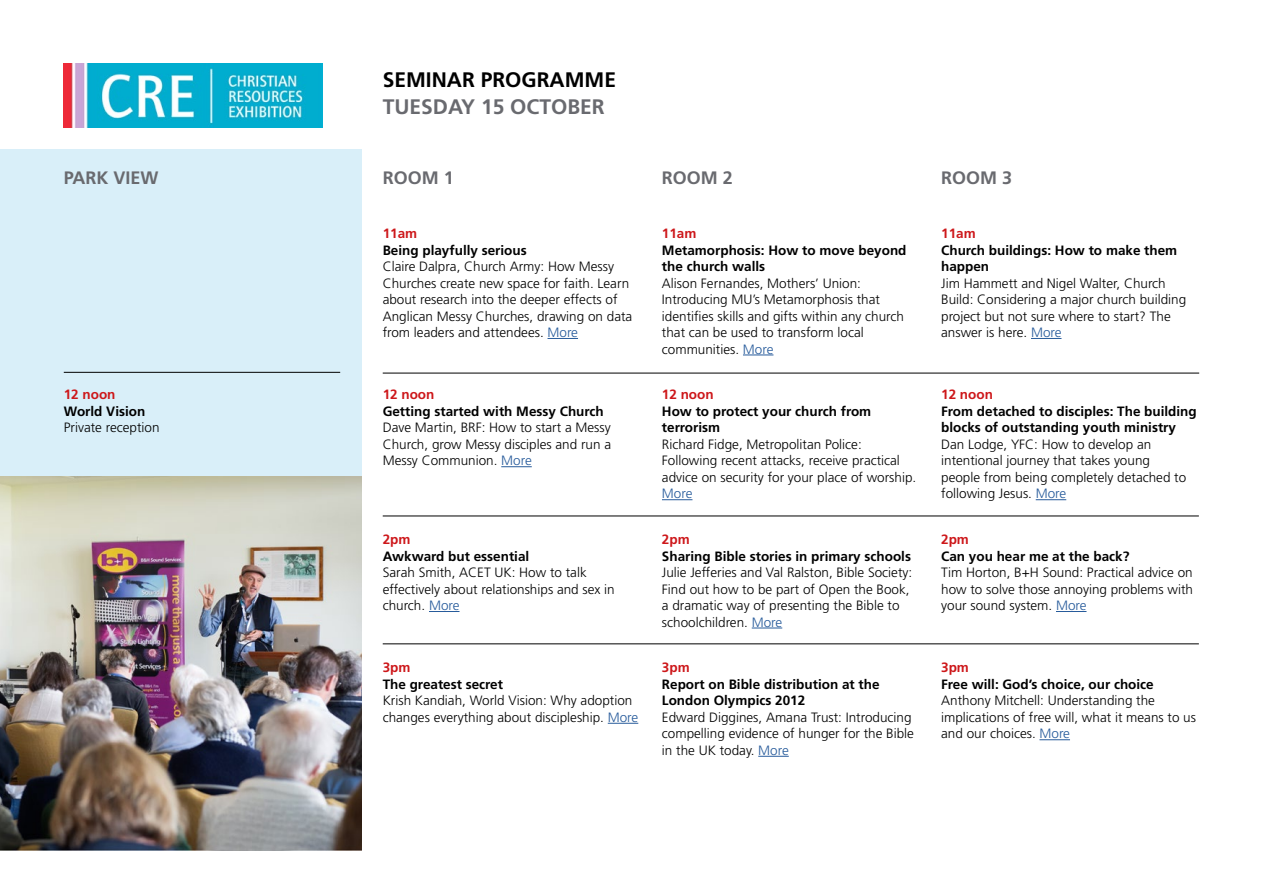
<style>
.page{position:relative;width:1263px;height:893px;background:#fff}
.page>*{position:absolute;margin:0;border:0;box-sizing:border-box;transform-origin:0 0}
.t1{font:700 21px "Frutiger";color:#000}
.t2{font:700 21px "Frutiger";color:#696a6f}
.t3{font:700 18px "Frutiger";color:#696a6f}
.t4{font:300 13.5px/16.5px "Frutiger";color:#000}
.t5{font:700 13.5px/16.5px "Frutiger";color:#000}
.t6{font:700 13.5px "Frutiger";color:#cd171a}
.t7{font:300 13.5px "Frutiger";color:#275b9b}
.s1{color:#275b9b}
</style>
<div class="page">
<img style="left:64px;top:64px;width:259px;height:64px">
<div style="left:0;top:149px;width:361px;height:701px;background:#d9eff9"></div>
<hr style="left:547px;top:338px;width:31px;height:1px;background:#275b9b">
<hr style="left:501px;top:466px;width:31px;height:1px;background:#275b9b">
<hr style="left:429px;top:611px;width:30px;height:1px;background:#275b9b">
<hr style="left:608px;top:723px;width:30px;height:1px;background:#275b9b">
<hr style="left:743px;top:355px;width:30px;height:1px;background:#275b9b">
<hr style="left:662px;top:499px;width:30px;height:1px;background:#275b9b">
<hr style="left:752px;top:628px;width:30px;height:1px;background:#275b9b">
<hr style="left:758px;top:756px;width:31px;height:1px;background:#275b9b">
<hr style="left:1031px;top:338px;width:30px;height:1px;background:#275b9b">
<hr style="left:1036px;top:499px;width:30px;height:1px;background:#275b9b">
<hr style="left:1056px;top:611px;width:30px;height:1px;background:#275b9b">
<hr style="left:1039px;top:739px;width:31px;height:1px;background:#275b9b">
<hr style="left:383px;top:373px;width:816px;height:1px;background:#000">
<hr style="left:383px;top:516px;width:816px;height:1px;background:#000">
<hr style="left:383px;top:643px;width:816px;height:1px;background:#000">
<hr style="left:64px;top:372px;width:276px;height:1px;background:#000">
<img style="left:0;top:476px;width:361px;height:374px">
<h2 class="t3" style="left:64px;top:167px;width:96px">PARK VIEW</h2>
<p class="t6" style="left:64px;top:387px;width:53px">12 noon</p>
<p class="t5" style="left:64px;top:403px;width:83px">World Vision</p>
<p class="t4" style="left:64px;top:419px;width:97px">Private reception</p>
<h1 class="t1" style="left:383px;top:68px;width:235px">SEMINAR PROGRAMME</h1>
<h1 class="t2" style="left:383px;top:95px;width:224px">TUESDAY 15 OCTOBER</h1>
<h2 class="t3" style="left:383px;top:167px;width:73px">ROOM 1</h2>
<p class="t6" style="left:383px;top:225px;width:36px">11am</p>
<p class="t5" style="left:383px;top:242px;width:146px">Being playfully serious</p>
<p class="t4" style="left:383px;top:258px;width:251px">Claire Dalpra, Church Army: How Messy Churches create new space for faith. Learn about research into the deeper effects of Anglican Messy Churches, drawing on data from leaders and attendees. <span class="s1">More</span></p>
<p class="t6" style="left:383px;top:387px;width:53px">12 noon</p>
<p class="t5" style="left:383px;top:403px;width:223px">Getting started with Messy Church</p>
<p class="t4" style="left:383px;top:419px;width:230px;text-align:justify">Dave Martin, BRF: How to start a Messy Church, grow Messy disciples and run a Messy Communion. <span class="s1">More</span></p>
<p class="t6" style="left:383px;top:531px;width:29px">2pm</p>
<p class="t5" style="left:383px;top:548px;width:148px">Awkward but essential</p>
<p class="t4" style="left:383px;top:564px;width:234px">Sarah Smith, ACET UK: How to talk effectively about relationships and sex in church. <span class="s1">More</span></p>
<p class="t6" style="left:383px;top:660px;width:29px">3pm</p>
<p class="t5" style="left:383px;top:676px;width:122px">The greatest secret</p>
<p class="t4" style="left:383px;top:692px;width:257px">Krish Kandiah, World Vision: Why adoption changes everything about discipleship. <span class="s1">More</span></p>
<h2 class="t3" style="left:662px;top:167px;width:73px">ROOM 2</h2>
<p class="t6" style="left:662px;top:225px;width:36px">11am</p>
<p class="t5" style="left:662px;top:242px;width:246px">Metamorphosis: How to move beyond the church walls</p>
<p class="t4" style="left:662px;top:275px;width:244px">Alison Fernandes, Mothers’ Union:<br>Introducing MU’s Metamorphosis that identifies skills and gifts within any church that can be used to transform local communities. <span class="s1">More</span></p>
<p class="t6" style="left:662px;top:387px;width:53px">12 noon</p>
<p class="t5" style="left:662px;top:403px;width:211px">How to protect your church from terrorism</p>
<p class="t4" style="left:662px;top:436px;width:256px">Richard Fidge, Metropolitan Police:<br>Following recent attacks, receive practical advice on security for your place of worship.</p>
<p class="t7" style="left:662px;top:486px;width:32px">More</p>
<p class="t6" style="left:662px;top:531px;width:29px">2pm</p>
<p class="t5" style="left:662px;top:547px;width:251px">Sharing Bible stories in primary schools</p>
<p class="t4" style="left:662px;top:564px;width:252px">Julie Jefferies and Val Ralston, Bible Society:<br>Find out how to be part of Open the Book, a dramatic way of presenting the Bible to schoolchildren. <span class="s1">More</span></p>
<p class="t6" style="left:662px;top:660px;width:29px">3pm</p>
<p class="t5" style="left:662px;top:676px;width:219px">Report on Bible distribution at the<br>London Olympics 2012</p>
<p class="t4" style="left:662px;top:709px;width:254px">Edward Diggines, Amana Trust: Introducing compelling evidence of hunger for the Bible in the UK today. <span class="s1">More</span></p>
<h2 class="t3" style="left:941px;top:167px;width:73px">ROOM 3</h2>
<p class="t6" style="left:941px;top:225px;width:36px">11am</p>
<p class="t5" style="left:941px;top:242px;width:238px">Church buildings: How to make them happen</p>
<p class="t4" style="left:941px;top:275px;width:247px">Jim Hammett and Nigel Walter, Church Build: Considering a major church building project but not sure where to start? The answer is here. <span class="s1">More</span></p>
<p class="t6" style="left:941px;top:387px;width:53px">12 noon</p>
<p class="t5" style="left:941px;top:403px;width:257px">From detached to disciples: The building blocks of outstanding youth ministry</p>
<p class="t4" style="left:941px;top:436px;width:247px">Dan Lodge, YFC: How to develop an intentional journey that takes young people from being completely detached to following Jesus. <span class="s1">More</span></p>
<p class="t6" style="left:941px;top:531px;width:29px">2pm</p>
<p class="t5" style="left:941px;top:547px;width:190px">Can you hear me at the back?</p>
<p class="t4" style="left:941px;top:564px;width:253px;text-align:justify">Tim Horton, B+H Sound: Practical advice on how to solve those annoying problems with your sound system. <span class="s1">More</span></p>
<p class="t6" style="left:941px;top:660px;width:29px">3pm</p>
<p class="t5" style="left:941px;top:676px;width:214px">Free will: God’s choice, our choice</p>
<p class="t4" style="left:941px;top:692px;width:256px">Anthony Mitchell: Understanding the implications of free will, what it means to us and our choices. <span class="s1">More</span></p>
</div>
